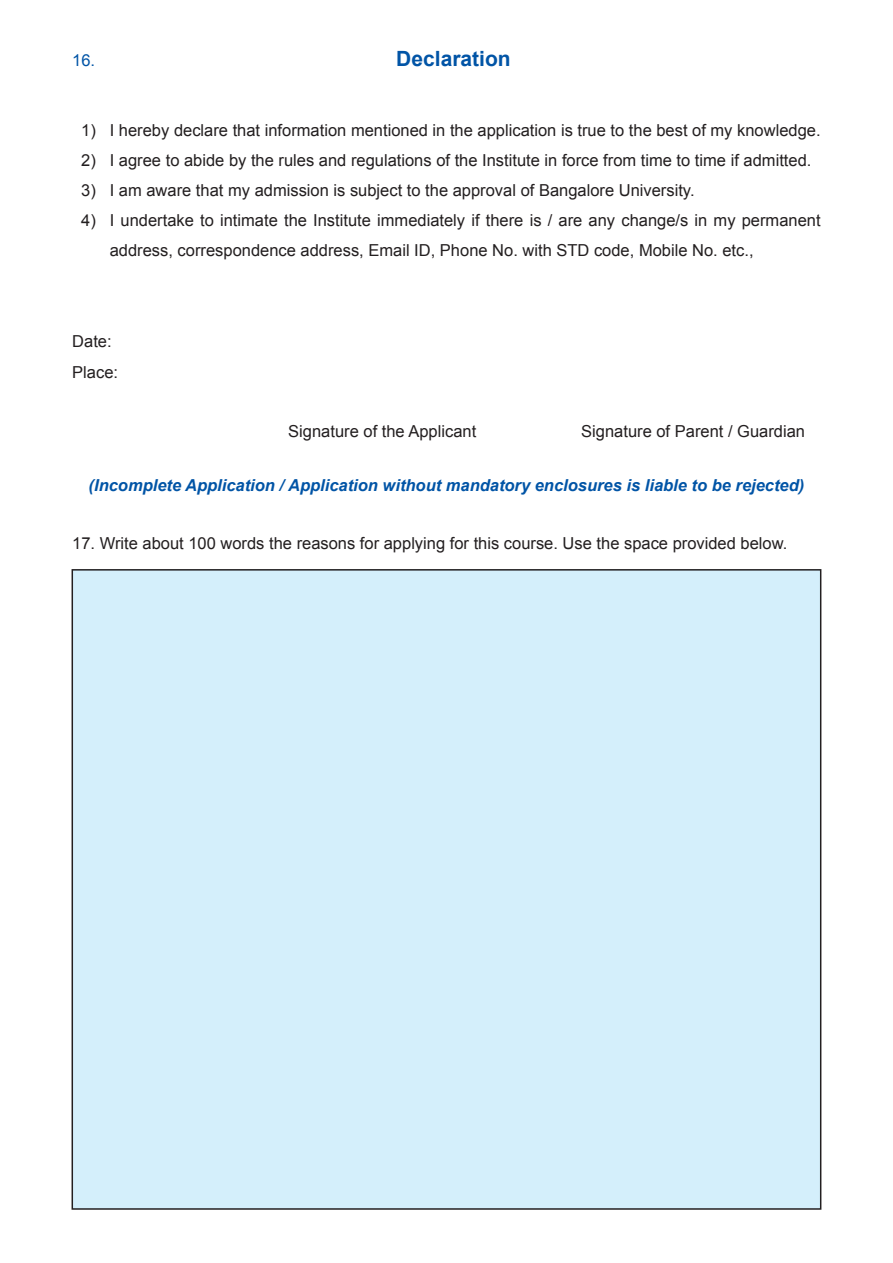
<style>
.page{position:relative;width:893px;height:1263px;background:#fff}
.page>*{position:absolute;margin:0;border:0;box-sizing:border-box;transform-origin:0 0}
.t1{font:700 21px "Arial";color:#0154a6}
.t2{font:16.5px/30px "Arial";color:#231f20}
.t3{font:italic 700 16.5px "Arial";color:#0154a6}
.t4{font:16.5px "Arial";color:#0154a6}
</style>
<div class="page">
<div style="left:72px;top:570px;width:749px;height:639px;background:#d4effb"></div>
<p class="t4" style="left:72px;top:49px;width:24px">16.</p>
<p class="t1" style="left:396px;top:45px;width:116px">Declaration</p>
<p class="t2" style="left:81px;top:115px;width:741px">1) I hereby declare that information mentioned in the application is true to the best of my knowledge.</p>
<p class="t2" style="left:81px;top:145px;width:732px">2) I agree to abide by the rules and regulations of the Institute in force from time to time if admitted.</p>
<p class="t2" style="left:81px;top:175px;width:615px">3) I am aware that my admission is subject to the approval of Bangalore University.</p>
<p class="t2" style="left:110px;top:205px;width:712px;text-indent:-28px">4) I undertake to intimate the Institute immediately if there is / are any change/s in my permanent address, correspondence address, Email ID, Phone No. with STD code, Mobile No. etc.,</p>
<p class="t2" style="left:72px;top:325px;width:47px;line-height:31.5px">Date:<br>Place:</p>
<p class="t2" style="left:288px;top:417px;width:190px">Signature of the Applicant</p>
<p class="t2" style="left:581px;top:417px;width:225px">Signature of Parent / Guardian</p>
<p class="t3" style="left:89px;top:475px;width:717px">(Incomplete Application / Application without mandatory enclosures is liable to be rejected)</p>
<p class="t2" style="left:72px;top:529px;width:717px">17. Write about 100 words the reasons for applying for this course. Use the space provided below.</p>
</div>
